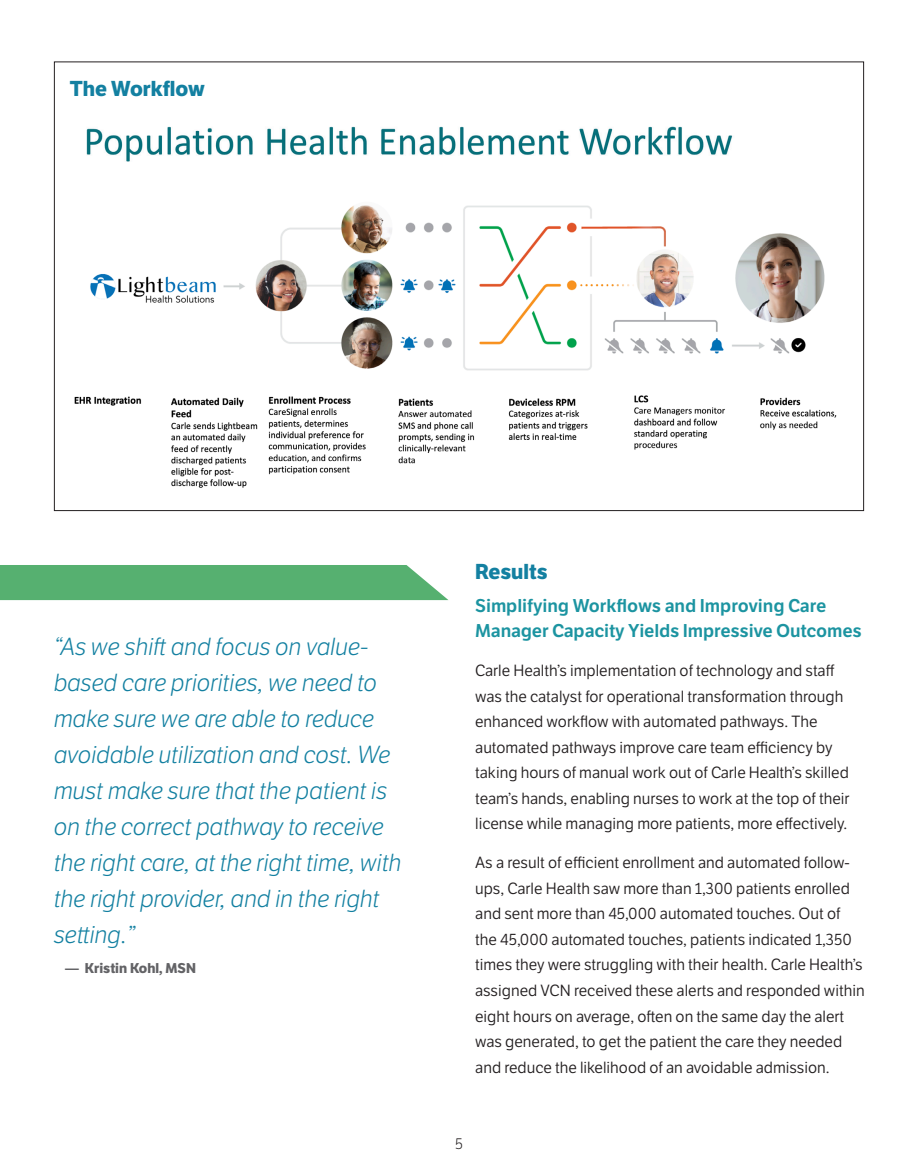
<style>
.page{position:relative;width:918px;height:1175px;background:#fff}
.page>*{position:absolute;margin:0;border:0;box-sizing:border-box;transform-origin:0 0}
.t1{font:italic 300 24px/36px "LFT Etica";color:#1380a1}
.subheads{font:700 21px "LFT Etica";color:#1380a1}
.Body_text_10_5_Etica{font:600 18px/25.5px "LFT Etica";letter-spacing:-.01em;color:#1c94a1}
.Body_text_10_5_Etica-2{font:15.75px/25.5px "LFT Etica";color:#231f20}
.t2{font:300 15px "LFT Etica";color:#231f20}
.Quote_source{font:700 13.8px "LFT Etica";color:#636366}
</style>
<div class="page">
<div style="left:0;top:565px;width:448px;height:35px;background:#56b070"></div>
<img style="left:74px;top:205px;width:763px;height:283px">
<img style="left:86px;top:126px;width:647px;height:36px">
<p class="subheads" style="left:70px;top:76px;width:137px">The Workflow</p>
<p class="t1" style="left:54px;top:629px;width:349px">“As we shift and focus on value&shy;based care priorities, we need to make sure we are able to reduce avoidable utilization and cost. We must make sure that the patient is on the correct pathway to receive the right care, at the right time, with the right provider, and in the right setting.”</p>
<p class="Quote_source" style="left:65px;top:960px;width:132px">— Kristin Kohl, MSN</p>
<p class="subheads" style="left:475px;top:558px;width:74px">Results</p>
<p class="Body_text_10_5_Etica" style="left:475px;top:593px;width:388px">Simplifying Workflows and Improving Care<br>Manager Capacity Yields Impressive Outcomes</p>
<p class="Body_text_10_5_Etica-2" style="left:475px;top:658px;width:376px">Carle Health’s implementation of technology and staff was the catalyst for operational transformation through enhanced workflow with automated pathways. The automated pathways improve care team efficiency by taking hours of manual work out of Carle Health’s skilled team’s hands, enabling nurses to work at the top of their license while managing more patients, more effectively.</p>
<p class="Body_text_10_5_Etica-2" style="left:475px;top:850px;width:391px">As a result of efficient enrollment and automated follow&shy;ups, Carle Health saw more than 1,300 patients enrolled and sent more than 45,000 automated touches. Out of the 45,000 automated touches, patients indicated 1,350 times they were struggling with their health. Carle Health’s assigned VCN received these alerts and responded within eight hours on average, often on the same day the alert was generated, to get the patient the care they needed and reduce the likelihood of an avoidable admission.</p>
<p class="t2" style="left:455px;top:1135px;width:9px">5</p>
</div>
